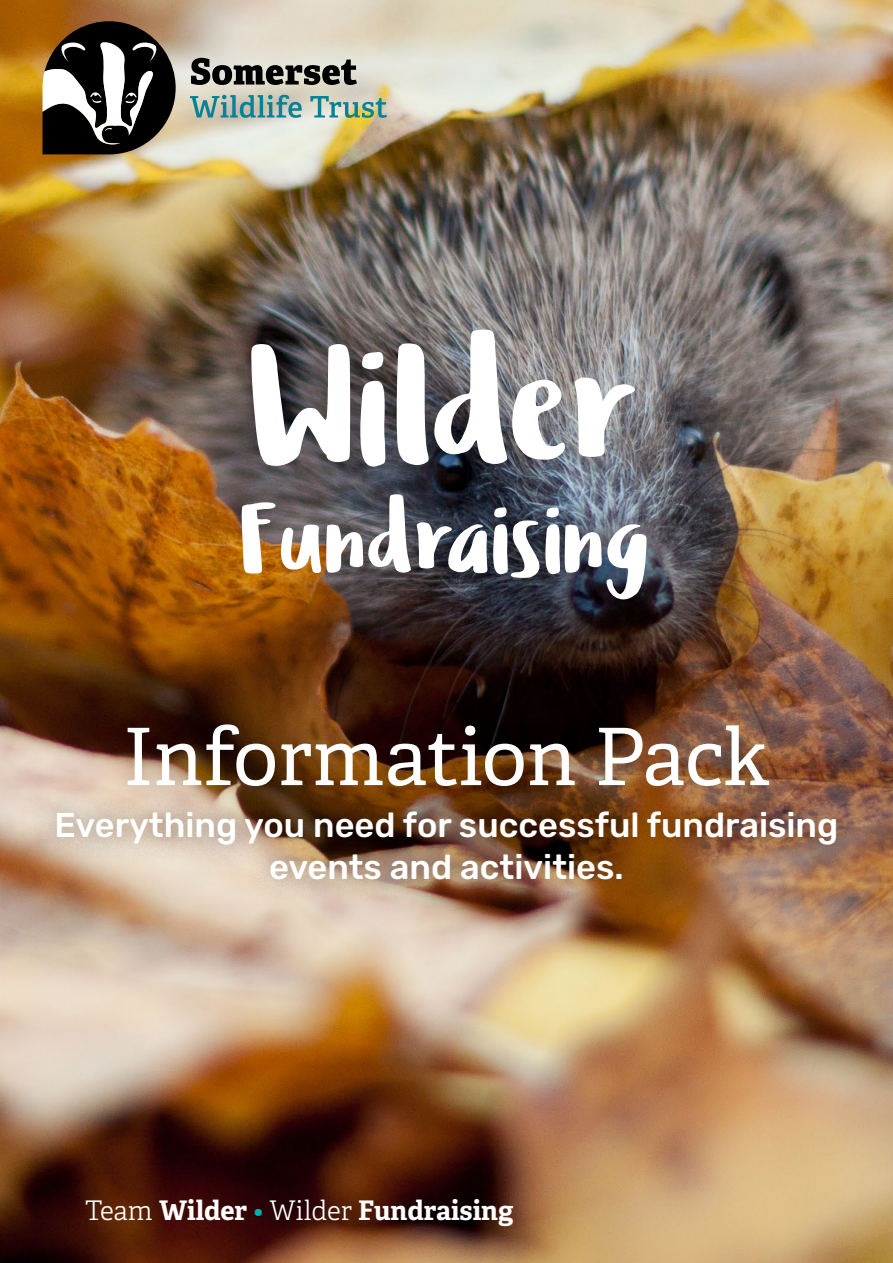
<style>
.page{position:relative;width:893px;height:1263px;background:#fff}
.page>*{position:absolute;margin:0;border:0;box-sizing:border-box;transform-origin:0 0}
.t1{font:172.5px "Ludicrous";color:#fff}
.t2{font:100.5px "Ludicrous";color:#fff}
.t3{font:79.05px "Adelle";color:#fff}
.t4{font:500 34.5px/41.4px "Rubik";color:#fff;text-align:center}
.t5{font:700 27px "Adelle";color:#fff}
.s1{font-weight:300}
.s2{font-weight:300;color:#00b2a9}
</style>
<div class="page">
<img style="left:0;top:0;width:893px;height:1263px">
<div style="left:106px;top:702px;width:684px;height:107px;background:#000;opacity:.29"></div>
<div style="left:33px;top:788px;width:828px;height:115px;background:#000;opacity:.3"></div>
<svg style="left:191px;top:58px;width:166px;height:27px;background:#717069"></svg>
<svg style="left:190px;top:95px;width:112px;height:23px;background:#81adaa"></svg>
<svg style="left:310px;top:96px;width:77px;height:22px;background:#96baab"></svg>
<svg style="left:43px;top:21px;width:133px;height:133px"></svg>
<h1 class="t1" style="left:251px;top:287px;width:393px">Wilder</h1>
<h2 class="t2" style="left:241px;top:469px;width:412px">Fundraising</h2>
<h3 class="t3" style="left:123px;top:699px;width:648px">Information Pack</h3>
<p class="t4" style="left:55px;top:805px;width:785px">Everything you need for successful fundraising events and activities.</p>
<p class="t5" style="left:85px;top:1191px;width:430px"><span class="s1">Team</span> Wilder <span class="s2">•</span> <span class="s1">Wilder</span> Fundraising</p>
</div>
